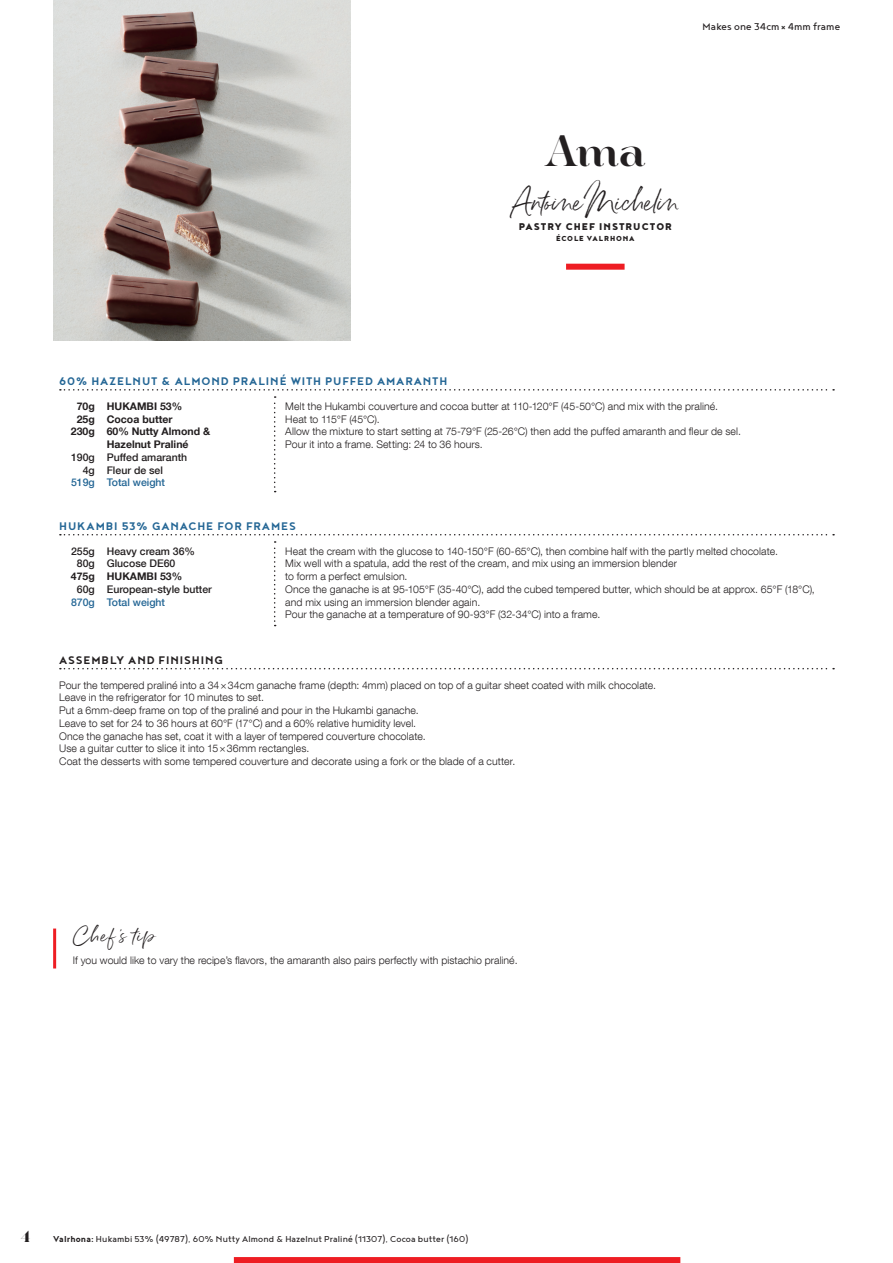
<style>
.page{position:relative;width:893px;height:1263px;background:#fff}
.page>*{position:absolute;margin:0;border:0;box-sizing:border-box;transform-origin:0 0}
.t1{font:37.5px "Hera Big";color:#231f20}
.t2{font:22.95px "Belluga";letter-spacing:-.03em;color:#231f20}
.t3{font:16.5px "Belluga Solid Wide";letter-spacing:.06em;color:#231f20}
.t4{font:700 13.5px "Noyh Geometric";letter-spacing:.065em;color:#246695}
.t5{font:700 13.5px "Noyh Geometric";letter-spacing:.07em;color:#231f20}
.t6{font:700 13.5px "Hera Big";color:#231f20}
.t7{font:12px "Noyh Geometric";letter-spacing:.01em;color:#231f20}
.t8{font:900 12px "Noyh Geometric";letter-spacing:.085em;color:#231f20}
.t9{font:300 10.5px/12.8px "Helvetica Neue LT Com";letter-spacing:.01em;color:#231f20}
.t10{font:500 10.5px/12.8px "Helvetica Neue LT Com";color:#231f20}
.t11{font:10.5px "Noyh Geometric";letter-spacing:.01em;color:#231f20}
.t12{font:700 10.5px/12.8px "Helvetica Neue LT Com";color:#231f20;text-align:center}
.t13{font:500 10.5px "Helvetica Neue LT Com";color:#246695}
.t14{font:900 8.85px "Noyh Geometric";letter-spacing:.095em;color:#231f20}
.s1{font-weight:700}
</style>
<div class="page">
<img style="left:53px;top:0;width:298px;height:340px">
<div style="left:234px;top:1257px;width:446px;height:6px;background:#ee1d23"></div>
<hr style="left:53px;top:928px;width:3px;height:40px;background:#ee1d23">
<svg style="left:60px;top:389px;width:774px;height:103px"></svg>
<svg style="left:274px;top:541px;width:2px;height:85px"></svg>
<svg style="left:60px;top:534px;width:774px;height:1px"></svg>
<svg style="left:60px;top:668px;width:774px;height:1px"></svg>
<div style="left:566px;top:264px;width:59px;height:6px;background:#ee1d23"></div>
<p class="t7" style="left:703px;top:20px;width:139px">Makes one 34cm×4mm frame</p>
<h1 class="t1" style="left:546px;top:122px;width:100px">Ama</h1>
<h2 class="t2" style="left:512px;top:188px;width:169px">Antoine Michelin</h2>
<p class="t8" style="left:519px;top:219px;width:155px">PASTRY CHEF INSTRUCTOR</p>
<p class="t14" style="left:556px;top:233px;width:80px">ÉCOLE VALRHONA</p>
<p class="t4" style="left:59px;top:373px;width:390px">60% HAZELNUT &amp; ALMOND PRALINÉ WITH PUFFED AMARANTH</p>
<p class="t12" style="left:71px;top:399px;width:25px">70g<br>25g<br>230g</p>
<p class="t10" style="left:71px;top:451px;width:25px;text-align:right">190g<br>4g</p>
<p class="t13" style="left:71px;top:476px;width:25px">519g</p>
<p class="t9" style="left:285px;top:399px;width:457px">Melt the Hukambi couverture and cocoa butter at 110-120°F (45-50°C) and mix with the praliné.<br>Heat to 115°F (45°C).<br>Allow the mixture to start setting at 75-79°F (25-26°C) then add the puffed amaranth and fleur de sel.<br>Pour it into a frame. Setting: 24 to 36 hours.</p>
<p class="t12" style="left:107px;top:399px;width:105px;text-align:left">HUKAMBI 53%<br>Cocoa butter<br>60% Nutty Almond &amp;<br>Hazelnut Praliné</p>
<p class="t10" style="left:107px;top:451px;width:82px">Puffed amaranth<br>Fleur de sel</p>
<p class="t13" style="left:107px;top:476px;width:60px">Total weight</p>
<p class="t4" style="left:59px;top:518px;width:238px">HUKAMBI 53% GANACHE FOR FRAMES</p>
<p class="t10" style="left:71px;top:544px;width:25px;text-align:center">255g<br>80g</p>
<p class="t12" style="left:71px;top:570px;width:25px">475g</p>
<p class="t10" style="left:77px;top:583px;width:19px">60g</p>
<p class="t13" style="left:71px;top:596px;width:25px">870g</p>
<p class="t9" style="left:285px;top:544px;width:531px">Heat the cream with the glucose to 140-150°F (60-65°C), then combine half with the partly melted chocolate.<br>Mix well with a spatula, add the rest of the cream, and mix using an immersion blender<br>to form a perfect emulsion.<br>Once the ganache is at 95-105°F (35-40°C), add the cubed tempered butter, which should be at approx. 65°F (18°C), and mix using an immersion blender again.<br>Pour the ganache at a temperature of 90-93°F (32-34°C) into a frame.</p>
<p class="t10" style="left:107px;top:544px;width:90px">Heavy cream 36%<br>Glucose DE60</p>
<p class="t12" style="left:107px;top:570px;width:77px">HUKAMBI 53%</p>
<p class="t10" style="left:107px;top:583px;width:107px">European-style butter</p>
<p class="t13" style="left:107px;top:596px;width:60px">Total weight</p>
<p class="t5" style="left:59px;top:652px;width:166px">ASSEMBLY AND FINISHING</p>
<p class="t9" style="left:59px;top:678px;width:598px">Pour the tempered praliné into a 34×34cm ganache frame (depth: 4mm) placed on top of a guitar sheet coated with milk chocolate.<br>Leave in the refrigerator for 10 minutes to set.<br>Put a 6mm-deep frame on top of the praliné and pour in the Hukambi ganache.<br>Leave to set for 24 to 36 hours at 60°F (17°C) and a 60% relative humidity level.<br>Once the ganache has set, coat it with a layer of tempered couverture chocolate.<br>Use a guitar cutter to slice it into 15×36mm rectangles.<br>Coat the desserts with some tempered couverture and decorate using a fork or the blade of a cutter.</p>
<h3 class="t3" style="left:73px;top:926px;width:84px">Chef’s tip</h3>
<p class="t9" style="left:73px;top:954px;width:446px">If you would like to vary the recipe’s flavors, the amaranth also pairs perfectly with pistachio praliné.</p>
<p class="t6" style="left:21px;top:1225px;width:11px">4</p>
<p class="t11" style="left:53px;top:1233px;width:417px"><span class="s1">Valrhona:</span> Hukambi 53% (49787), 60% Nutty Almond &amp; Hazelnut Praliné (11307), Cocoa butter (160)</p>
</div>
